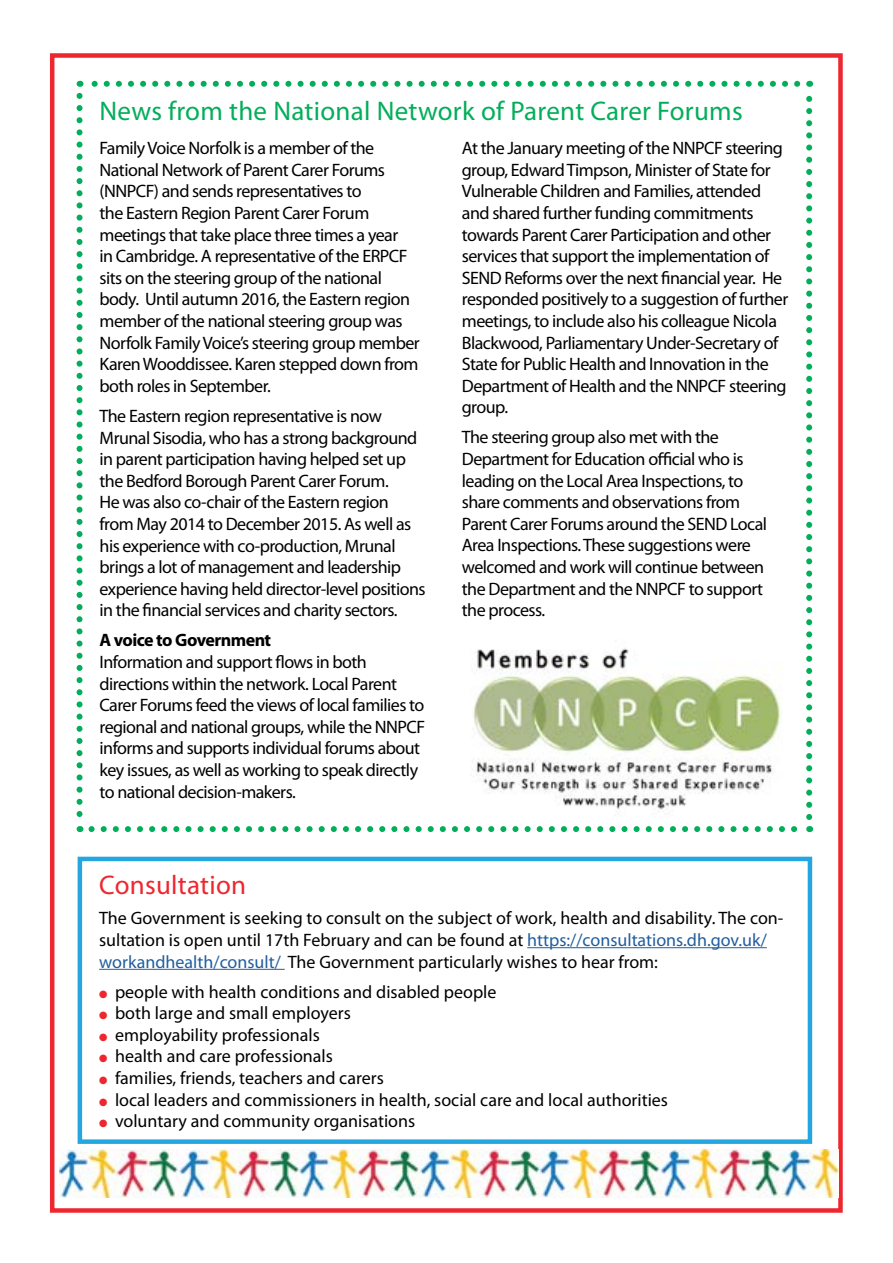
<style>
.page{position:relative;width:893px;height:1263px;background:#fff}
.page>*{position:absolute;margin:0;border:0;box-sizing:border-box;transform-origin:0 0}
.t1{font:27px "Myriad Pro";letter-spacing:.01em;color:#03ae5a}
.t2{font:27px "Myriad Pro";letter-spacing:.01em;color:#ee272f}
.t3{font:18px/21.6px "Myriad Pro";letter-spacing:-.03em;color:#000}
.t4{font:18px/21.6px "Myriad Pro";color:#000}
.t5{font:700 18px "Myriad Pro";letter-spacing:-.03em;color:#000}
.s1{color:#215e9e}
.s2{color:#ee272f}
</style>
<div class="page">
<div style="left:50px;top:53px;width:793px;height:1160px;border:4px solid #ee272f"></div>
<svg style="left:91px;top:826px;width:707px;height:6px"></svg>
<svg style="left:77px;top:96px;width:6px;height:736px"></svg>
<svg style="left:806px;top:81px;width:6px;height:736px"></svg>
<svg style="left:80px;top:81px;width:717px;height:6px"></svg>
<img style="left:472px;top:648px;width:309px;height:164px">
<img style="left:60px;top:1150px;width:778px;height:48px">
<hr style="left:527px;top:947px;width:240px;height:1px;background:#215e9e">
<hr style="left:99px;top:969px;width:186px;height:1px;background:#215e9e">
<div style="left:78px;top:857px;width:734px;height:287px;border:4px solid #24a7e0"></div>
<h1 class="t1" style="left:100px;top:94px;width:645px">News from the National Network of Parent Carer Forums</h1>
<p class="t3" style="left:100px;top:137px;width:322px">Family Voice Norfolk is a member of the National Network of Parent Carer Forums (NNPCF) and sends representatives to<br>the Eastern Region Parent Carer Forum meetings that take place three times a year<br>in Cambridge. A representative of the ERPCF sits on the steering group of the national body. Until autumn 2016, the Eastern region member of the national steering group was Norfolk Family Voice’s steering group member Karen Wooddissee. Karen stepped down from both roles in September.</p>
<p class="t3" style="left:100px;top:405px;width:328px">The Eastern region representative is now Mrunal Sisodia, who has a strong background in parent participation having helped set up the Bedford Borough Parent Carer Forum.<br>He was also co-chair of the Eastern region from May 2014 to December 2015. As well as his experience with co-production, Mrunal brings a lot of management and leadership experience having held director-level positions in the financial services and charity sectors.</p>
<p class="t5" style="left:100px;top:629px;width:173px">A voice to Government</p>
<p class="t3" style="left:100px;top:651px;width:327px">Information and support flows in both directions within the network. Local Parent Carer Forums feed the views of local families to regional and national groups, while the NNPCF informs and supports individual forums about key issues, as well as working to speak directly to national decision-makers.</p>
<p class="t3" style="left:462px;top:137px;width:328px">At the January meeting of the NNPCF steering group, Edward Timpson, Minister of State for Vulnerable Children and Families, attended and shared further funding commitments towards Parent Carer Participation and other services that support the implementation of SEND Reforms over the next financial year. He responded positively to a suggestion of further meetings, to include also his colleague Nicola Blackwood, Parliamentary Under-Secretary of State for Public Health and Innovation in the Department of Health and the NNPCF steering group.</p>
<p class="t3" style="left:462px;top:426px;width:307px">The steering group also met with the Department for Education official who is leading on the Local Area Inspections, to share comments and observations from Parent Carer Forums around the SEND Local Area Inspections. These suggestions were welcomed and work will continue between the Department and the NNPCF to support the process.</p>
<h1 class="t2" style="left:99px;top:868px;width:148px">Consultation</h1>
<p class="t4" style="left:99px;top:907px;width:686px">The Government is seeking to consult on the subject of work, health and disability. The con&shy;sultation is open until 17th February and can be found at <span class="s1">https://consultations.dh.gov.uk/ workandhealth/consult/</span> The Government particularly wishes to hear from:</p>
<p class="t4" style="left:99px;top:980px;width:399px"><span class="s2">●</span> people with health conditions and disabled people</p>
<p class="t4" style="left:99px;top:1002px;width:253px"><span class="s2">●</span> both large and small employers</p>
<p class="t4" style="left:99px;top:1024px;width:222px"><span class="s2">●</span> employability professionals</p>
<p class="t4" style="left:99px;top:1045px;width:235px"><span class="s2">●</span> health and care professionals</p>
<p class="t4" style="left:99px;top:1067px;width:286px"><span class="s2">●</span> families, friends, teachers and carers</p>
<p class="t4" style="left:99px;top:1088px;width:570px"><span class="s2">●</span> local leaders and commissioners in health, social care and local authorities</p>
<p class="t4" style="left:99px;top:1110px;width:318px"><span class="s2">●</span> voluntary and community organisations</p>
</div>
